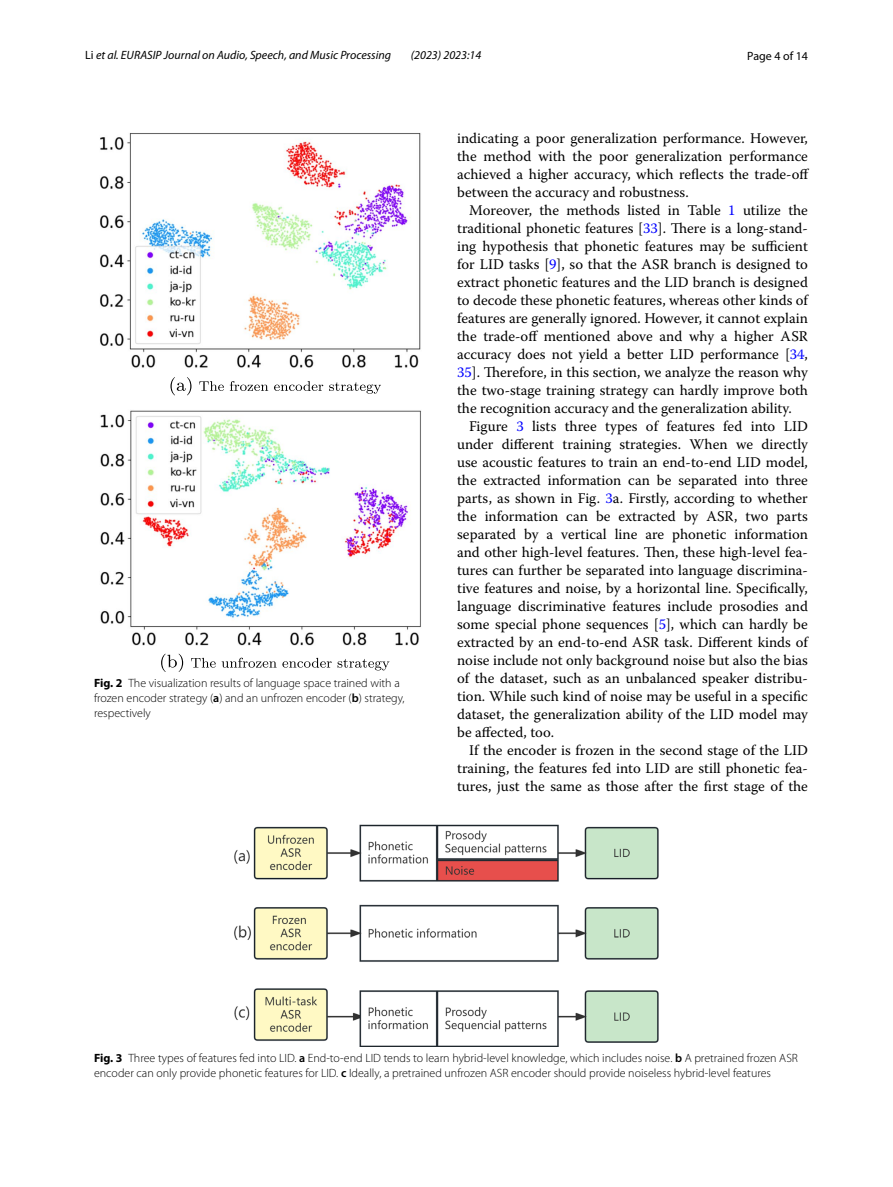
<style>
.page{position:relative;width:893px;height:1187px;background:#fff}
.page>*{position:absolute;margin:0;border:0;box-sizing:border-box;transform-origin:0 0}
.t1{font:14.7px/18px "Warnock Pro";color:#000;text-align:justify}
.t2{font:300 12px/15px "Myriad Pro";color:#000}
.t3{font:italic 12px "Myriad Pro";color:#000}
.t4{font:12px "Myriad Pro";color:#000}
.s1{font-style:normal}
.s2{font-weight:700}
.s3{font-weight:600}
.s4{color:#00f}
</style>
<div class="page">
<img style="left:100px;top:133px;width:321px;height:512px">
<svg style="left:170px;top:377px;width:211px;height:18px"></svg>
<svg style="left:161px;top:653px;width:228px;height:19px"></svg>
<img style="left:234px;top:824px;width:425px;height:222px">
<p class="t3" style="left:85px;top:48px;width:308px"><span class="s1">Li</span> et al. EURASIP Journal on Audio, Speech, and Music Processing</p>
<p class="t3" style="left:411px;top:48px;width:72px">(2023) 2023:14</p>
<p class="t4" style="left:747px;top:48px;width:62px">Page 4 of 14</p>
<p class="t2" style="left:94px;top:675px;width:312px"><span class="s2">Fig. 2</span> The visualization results of language space trained with a frozen encoder strategy (<span class="s3">a</span>) and an unfrozen encoder (<span class="s3">b</span>) strategy, respectively</p>
<p class="t1" style="left:457px;top:128px;width:353px">indicating a poor generalization performance. However, the method with the poor generalization performance achieved a higher accuracy, which reflects the trade-off between the accuracy and robustness.</p>
<p class="t1" style="left:457px;top:200px;width:352px;text-indent:12px">Moreover, the methods listed in Table <span class="s4">1</span> utilize the traditional phonetic features [<span class="s4">33</span>]. There is a long-stand&shy;ing hypothesis that phonetic features may be sufficient for LID tasks [<span class="s4">9</span>], so that the ASR branch is designed to extract phonetic features and the LID branch is designed to decode these phonetic features, whereas other kinds of features are generally ignored. However, it cannot explain the trade-off mentioned above and why a higher ASR accuracy does not yield a better LID performance [<span class="s4">34</span>, <span class="s4">35</span>]. Therefore, in this section, we analyze the reason why the two-stage training strategy can hardly improve both the recognition accuracy and the generalization ability.</p>
<p class="t1" style="left:457px;top:416px;width:352px;text-indent:12px">Figure <span class="s4">3</span> lists three types of features fed into LID under different training strategies. When we directly use acoustic features to train an end-to-end LID model, the extracted information can be separated into three parts, as shown in Fig. <span class="s4">3</span>a. Firstly, according to whether the information can be extracted by ASR, two parts separated by a vertical line are phonetic information and other high-level features. Then, these high-level fea&shy;tures can further be separated into language discrimina&shy;tive features and noise, by a horizontal line. Specifically, language discriminative features include prosodies and some special phone sequences [<span class="s4">5</span>], which can hardly be extracted by an end-to-end ASR task. Different kinds of noise include not only background noise but also the bias of the dataset, such as an unbalanced speaker distribu&shy;tion. While such kind of noise may be useful in a specific dataset, the generalization ability of the LID model may be affected, too.</p>
<p class="t1" style="left:457px;top:740px;width:352px;text-indent:12px">If the encoder is frozen in the second stage of the LID training, the features fed into LID are still phonetic fea&shy;tures, just the same as those after the first stage of the</p>
<p class="t2" style="left:94px;top:1050px;width:705px"><span class="s2">Fig. 3</span> Three types of features fed into LID. <span class="s3">a</span> End-to-end LID tends to learn hybrid-level knowledge, which includes noise. <span class="s3">b</span> A pretrained frozen ASR encoder can only provide phonetic features for LID. <span class="s3">c</span> Ideally, a pretrained unfrozen ASR encoder should provide noiseless hybrid-level features</p>
</div>
